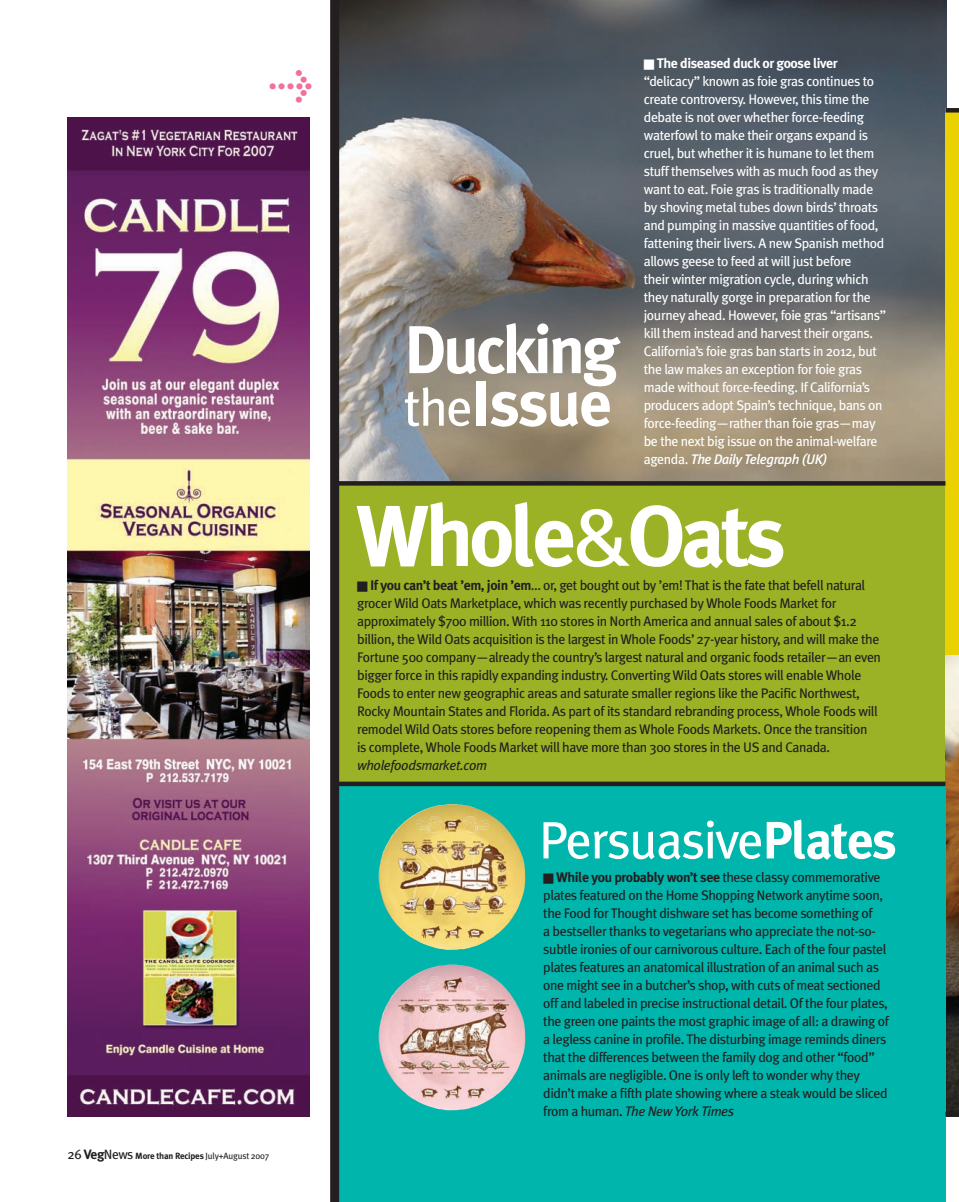
<style>
.page{position:relative;width:959px;height:1202px;background:#fff}
.page>*{position:absolute;margin:0;border:0;box-sizing:border-box;transform-origin:0 0}
.t1{font:700 86.25px "Meta Plus";letter-spacing:-.05em;color:#fff}
.t2{font:700 67.5px "Meta Plus";letter-spacing:-.05em;color:#fff}
.t3{font:700 64.5px "Meta Plus";letter-spacing:-.03em;color:#fff}
.t4{font:52.5px "Meta Plus";letter-spacing:-.03em;color:#fff}
.t5{font:700 36px "Meta Plus";color:#f1709d}
.t6{font:13.8px/18px "Meta Plus";letter-spacing:-.03em;color:#231f20}
.t7{font:13.8px/18px "Meta Plus";letter-spacing:-.03em;color:#fff}
.t8{font:italic 13.8px "Meta Plus";letter-spacing:-.03em;color:#231f20}
.t9{font:700 9px "Meta Plus";letter-spacing:-.02em;color:#231f20}
.s1{font-weight:400;font-size:13.5px}
.s2{font-size:13.5px}
.s3{font-weight:400}
.s4{font-weight:400;font-size:52.5px}
.s5{font-weight:700}
.s6{font-weight:500;font-style:italic}
.s7{font-style:italic}
</style>
<div class="page">
<img style="left:68px;top:117px;width:241px;height:999px">
<img style="left:339px;top:0;width:607px;height:481px">
<div style="left:332px;top:484px;width:613px;height:301px;background:#9cb226"></div>
<img style="left:945px;top:654px;width:13px;height:457px">
<div style="left:945px;top:108px;width:13px;height:546px;background:#ead202"></div>
<div style="left:335px;top:783px;width:610px;height:419px;background:#00b5ac"></div>
<div style="left:330px;top:0;width:9px;height:1202px;background:#231f20"></div>
<svg style="left:339px;top:481px;width:606px;height:4px;background:#262223"></svg>
<div style="left:331px;top:781px;width:614px;height:5px;background:#231f20"></div>
<hr style="left:945px;top:108px;width:13px;height:4px;background:#231f20">
<div style="left:945px;top:1111px;width:13px;height:5px;background:#231f20"></div>
<img style="left:378px;top:804px;width:148px;height:146px">
<img style="left:378px;top:964px;width:148px;height:146px">
<h3 class="t5" style="left:268px;top:63px;width:47px">&gt;</h3>
<p class="t9" style="left:68px;top:1150px;width:203px"><span class="s1">26</span> <span class="s2">Veg</span><span class="s1">News</span> More than Recipes <span class="s3">July+August 2007</span></p>
<h2 class="t2" style="left:404px;top:311px;width:217px">Ducking</h2>
<h3 class="t3" style="left:404px;top:366px;width:210px"><span class="s4">the</span>Issue</h3>
<p class="t7" style="left:644px;top:54px;width:244px">■ <span class="s5">The diseased duck or goose liver </span>“delicacy” known as foie gras continues to create controversy. However, this time the debate is not over whether force-feeding waterfowl to make their organs expand is cruel, but whether it is humane to let them stuff themselves with as much food as they want to eat. Foie gras is traditionally made by shoving metal tubes down birds’ throats and pumping in massive quantities of food, fattening their livers. A new Spanish method allows geese to feed at will just before<br>their winter migration cycle, during which they naturally gorge in preparation for the journey ahead. However, foie gras “artisans” kill them instead and harvest their organs.<br>California’s foie gras ban starts in 2012, but the law makes an exception for foie gras made without force-feeding. If California’s producers adopt Spain’s technique, bans on force-feeding—rather than foie gras—may be the next big issue on the animal-welfare agenda. <span class="s6">The Daily Telegraph (UK)</span></p>
<h1 class="t1" style="left:356px;top:486px;width:432px">Whole<span class="s3">&amp;</span>Oats</h1>
<p class="t6" style="left:357px;top:576px;width:525px">■ <span class="s5">If you can’t beat ’em, join ’em</span>… or, get bought out by ’em! That is the fate that befell natural grocer Wild Oats Marketplace, which was recently purchased by Whole Foods Market for approximately $700 million. With 110 stores in North America and annual sales of about $1.2 billion, the Wild Oats acquisition is the largest in Whole Foods’ 27-year history, and will make the Fortune 500 company—already the country’s largest natural and organic foods retailer—an even bigger force in this rapidly expanding industry. Converting Wild Oats stores will enable Whole Foods to enter new geographic areas and saturate smaller regions like the Pacific Northwest, Rocky Mountain States and Florida. As part of its standard rebranding process, Whole Foods will remodel Wild Oats stores before reopening them as Whole Foods Markets. Once the transition<br>is complete, Whole Foods Market will have more than 300 stores in the US and Canada.</p>
<p class="t8" style="left:357px;top:757px;width:131px">wholefoodsmarket.com</p>
<h3 class="t4" style="left:538px;top:809px;width:359px">Persuasive<span class="s5">Plates</span></h3>
<p class="t6" style="left:543px;top:868px;width:347px">■ <span class="s5">While you probably won’t see</span> these classy commemorative plates featured on the Home Shopping Network anytime soon, the Food for Thought dishware set has become something of<br>a bestseller thanks to vegetarians who appreciate the not-so&shy;subtle ironies of our carnivorous culture. Each of the four pastel plates features an anatomical illustration of an animal such as one might see in a butcher’s shop, with cuts of meat sectioned off and labeled in precise instructional detail. Of the four plates, the green one paints the most graphic image of all: a drawing of a legless canine in profile. The disturbing image reminds diners that the differences between the family dog and other “food” animals are negligible. One is only left to wonder why they didn’t make a fifth plate showing where a steak would be sliced from a human. <span class="s7">The New York Times</span></p>
</div>
